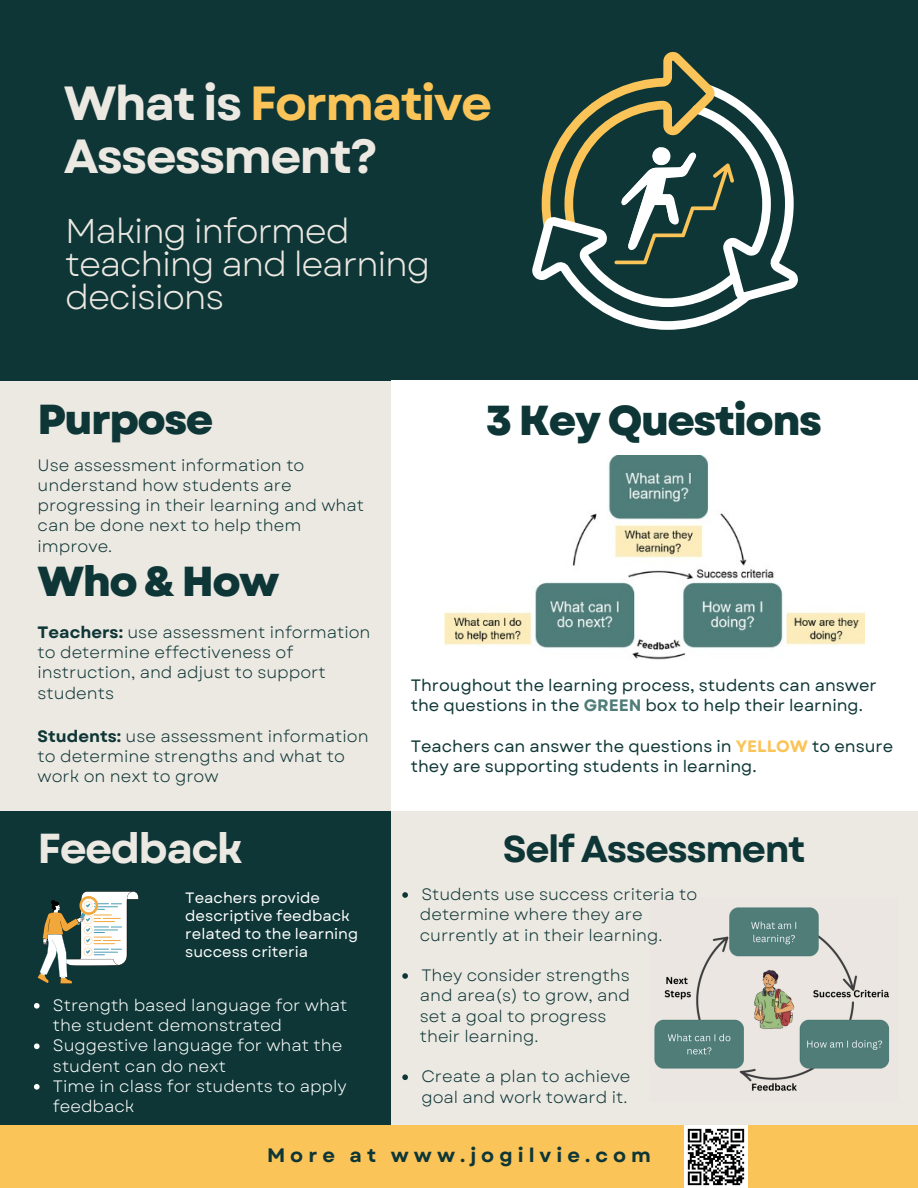
<style>
.page{position:relative;width:918px;height:1188px;background:#ece8e2}
.page>*{position:absolute;margin:0;border:0;box-sizing:border-box;transform-origin:0 0}
.t1{font:700 47.85px/52.8px "Garet";letter-spacing:-.04em;color:#ece8e2}
.t2{font:800 41.85px "Garet";letter-spacing:-.04em;color:#0e3636}
.t3{font:700 41.85px "Garet";letter-spacing:-.04em;color:#ece8e2}
.t4{font:700 37.35px "Garet";letter-spacing:-.04em;color:#0e3636}
.t5{font:34.35px/32.7px "Garet";letter-spacing:-.04em;color:#ece8e2}
.t6{font:700 19.5px "Garet";letter-spacing:.26em;color:#0e3636}
.t7{font:16.5px/20.2px "Garet";color:#0e3636}
.t8{font:16.5px/20.2px "Garet";color:#0e3636}
.t9{font:16.5px/20.2px "Garet";color:#fff}
.t10{font:15px/18px "Garet";color:#fff}
.s1{color:#fbc458}
.s2{font-weight:700}
.s3{font-weight:700;color:#517d79}
.s4{font-weight:700;color:#fbc458}
</style>
<div class="page">
<div style="left:0;top:0;width:918px;height:381px;background:#0e3636"></div>
<div style="left:0;top:811px;width:391px;height:377px;background:#0e3636"></div>
<div style="left:0;top:1125px;width:918px;height:63px;background:#fbc458"></div>
<div style="left:391px;top:381px;width:526px;height:430px;background:#fff"></div>
<svg style="left:532px;top:51px;width:266px;height:279px"></svg>
<div style="left:653px;top:147px;width:14px;height:18px;background:#fff;border-radius:50%"></div>
<img style="left:444px;top:456px;width:421px;height:204px">
<svg style="left:38px;top:891px;width:101px;height:92px"></svg>
<img style="left:654px;top:907px;width:236px;height:184px">
<img style="left:684px;top:1125px;width:63px;height:63px">
<svg style="left:34px;top:1003px;width:6px;height:6px"></svg>
<svg style="left:34px;top:1043px;width:6px;height:6px"></svg>
<svg style="left:34px;top:1084px;width:6px;height:6px"></svg>
<svg style="left:402px;top:892px;width:6px;height:6px"></svg>
<svg style="left:402px;top:973px;width:6px;height:6px"></svg>
<svg style="left:402px;top:1074px;width:6px;height:6px"></svg>
<p class="t1" style="left:64px;top:77px;width:430px">What is <span class="s1">Formative<br></span>Assessment?</p>
<h2 class="t5" style="left:65px;top:215px;width:367px">Making informed teaching and learning decisions</h2>
<p class="t2" style="left:38px;top:389px;width:177px">Purpose</p>
<p class="t2" style="left:486px;top:390px;width:338px">3 Key Questions</p>
<h2 class="t7" style="left:38px;top:455px;width:328px">Use assessment information to understand how students are progressing in their learning and what can be done next to help them improve.</h2>
<p class="t2" style="left:38px;top:551px;width:244px">Who &amp; How</p>
<p class="t7" style="left:38px;top:622px;width:334px"><span class="s2">Teachers:</span> use assessment information to determine effectiveness of instruction, and adjust to support students</p>
<p class="t7" style="left:38px;top:726px;width:333px"><span class="s2">Students:</span> use assessment information to determine strengths and what to work on next to grow</p>
<p class="t3" style="left:38px;top:819px;width:207px">Feedback</p>
<p class="t8" style="left:411px;top:675px;width:468px">Throughout the learning process, students can answer the questions in the <span class="s3">GREEN</span> box to help their learning.</p>
<h2 class="t8" style="left:411px;top:736px;width:484px">Teachers can answer the questions in <span class="s4">YELLOW</span> to ensure they are supporting students in learning.</h2>
<p class="t4" style="left:503px;top:822px;width:304px">Self Assessment</p>
<h3 class="t10" style="left:185px;top:889px;width:174px">Teachers provide descriptive feedback related to the learning success criteria</h3>
<p class="t7" style="left:421px;top:884px;width:277px">Students use success criteria to</p>
<p class="t7" style="left:420px;top:905px;width:224px">determine where they are</p>
<p class="t7" style="left:420px;top:925px;width:244px">currently at in their learning.</p>
<p class="t7" style="left:421px;top:965px;width:210px">They consider strengths</p>
<p class="t7" style="left:420px;top:986px;width:212px">and area(s) to grow, and</p>
<p class="t7" style="left:420px;top:1006px;width:188px">set a goal to progress</p>
<p class="t7" style="left:420px;top:1026px;width:120px">their learning.</p>
<p class="t7" style="left:421px;top:1067px;width:211px">Create a plan to achieve goal and work toward it.</p>
<p class="t9" style="left:53px;top:995px;width:296px">Strength based language for what the student demonstrated</p>
<h2 class="t9" style="left:53px;top:1036px;width:291px">Suggestive language for what the student can do next</h2>
<p class="t9" style="left:53px;top:1076px;width:295px">Time in class for students to apply feedback</p>
<h5 class="t6" style="left:267px;top:1141px;width:385px">More at www.jogilvie.com</h5>
</div>
